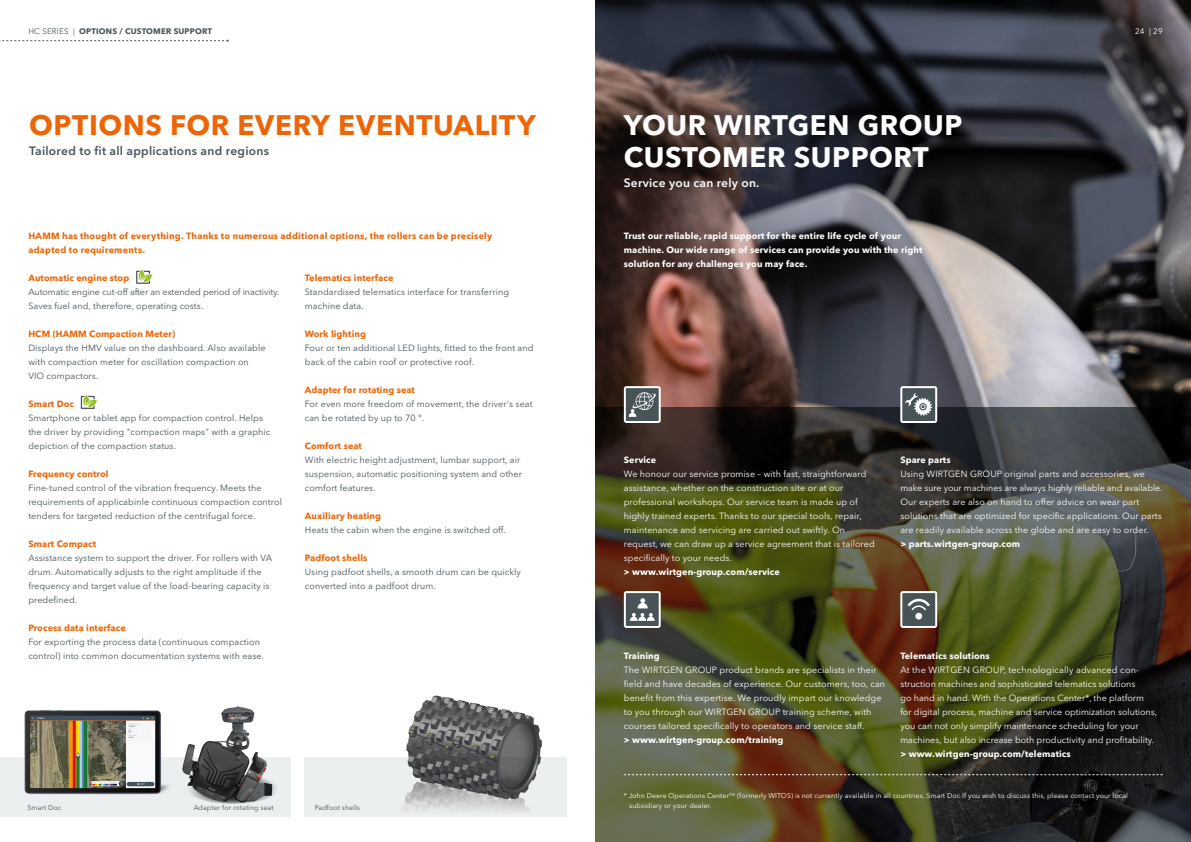
<style>
.page{position:relative;width:1191px;height:842px;background:#fff}
.page>*{position:absolute;margin:0;border:0;box-sizing:border-box;transform-origin:0 0}
.t1{font:700 28px/32px "Avenir Next LT Pro";letter-spacing:.02em;color:#fff}
.t2{font:700 28px "Avenir Next LT Pro";letter-spacing:.02em;color:#ec6608}
.t3{font:600 12px "Avenir Next LT Pro";letter-spacing:.02em;color:#485358}
.t4{font:600 12px "Avenir Next LT Pro";letter-spacing:.02em;color:#fff}
.t5{font:9px/14px "Avenir Next LT Pro";letter-spacing:.01em;color:#fff}
.t6{font:9px/14px "Avenir Next LT Pro";letter-spacing:.01em;color:#485358}
.t7{font:700 9px/14px "Avenir Next LT Pro";letter-spacing:.01em;color:#fff}
.t8{font:700 9px/14px "Avenir Next LT Pro";letter-spacing:.01em;color:#ec6608}
.t9{font:9px/14px "Avenir Next LT Pro";letter-spacing:-.01em;color:#485358}
.t10{font:700 8px "Avenir Next LT Pro";letter-spacing:.02em;color:#485358}
.t11{font:8px "Avenir Next LT Pro";color:#fff}
.t12{font:7px/10px "Avenir Next LT Pro";letter-spacing:.01em;color:#fff}
.t13{font:7px "Avenir Next LT Pro";letter-spacing:.01em;color:#485358}
.s1{font-weight:400}
</style>
<div class="page">
<div style="left:305px;top:757px;width:262px;height:59px;background:#eceff0"></div>
<img style="left:0;top:710px;width:111px;height:105px">
<img style="left:595px;top:0;width:596px;height:407px">
<img style="left:111px;top:706px;width:261px;height:111px">
<img style="left:391px;top:695px;width:160px;height:122px">
<svg style="left:595px;top:407px;width:596px;height:435px;background:#454228"></svg>
<svg style="left:0;top:40px;width:229px;height:2px"></svg>
<svg style="left:136px;top:270px;width:16px;height:14px"></svg>
<svg style="left:81px;top:395px;width:16px;height:14px"></svg>
<div style="left:625px;top:387px;width:34px;height:35px;background:#485358;border-radius:2px"></div>
<div style="left:624px;top:386px;width:36px;height:37px;border:2px solid #fff;border-radius:2px"></div>
<svg style="left:628px;top:392px;width:28px;height:25px"></svg>
<div style="left:901px;top:387px;width:35px;height:35px;background:#485358;border-radius:2px"></div>
<div style="left:900px;top:386px;width:37px;height:37px;border:2px solid #fff;border-radius:2px"></div>
<svg style="left:905px;top:393px;width:27px;height:23px"></svg>
<div style="left:625px;top:592px;width:34px;height:35px;background:#485358;border-radius:2px"></div>
<div style="left:624px;top:591px;width:36px;height:37px;border:2px solid #fff;border-radius:2px"></div>
<svg style="left:630px;top:598px;width:24px;height:23px"></svg>
<svg style="left:624px;top:774px;width:538px;height:1px"></svg>
<div style="left:901px;top:592px;width:35px;height:35px;background:#485358;border-radius:2px"></div>
<div style="left:900px;top:591px;width:37px;height:37px;border:2px solid #fff;border-radius:2px"></div>
<div style="left:915px;top:613px;width:7px;height:6px;background:#fff;border-radius:50%"></div>
<svg style="left:907px;top:599px;width:23px;height:11px"></svg>
<p class="t10" style="left:28px;top:27px;width:185px"><span class="s1">HC SERIES |</span> OPTIONS / CUSTOMER SUPPORT</p>
<p class="t11" style="left:1135px;top:27px;width:29px">24 | 29</p>
<h1 class="t2" style="left:29px;top:108px;width:508px">OPTIONS FOR EVERY EVENTUALITY</h1>
<h2 class="t3" style="left:29px;top:143px;width:241px">Tailored to fit all applications and regions</h2>
<p class="t8" style="left:28px;top:229px;width:465px">HAMM has thought of everything. Thanks to numerous additional options, the rollers can be precisely adapted to requirements.</p>
<p class="t8" style="left:28px;top:271px;width:102px">Automatic engine stop</p>
<p class="t9" style="left:28px;top:285px;width:253px">Automatic engine cut-off after an extended period of inactivity.<br>Saves fuel and, therefore, operating costs.</p>
<p class="t8" style="left:28px;top:327px;width:148px">HCM (HAMM Compaction Meter)</p>
<p class="t6" style="left:28px;top:341px;width:239px">Displays the HMV value on the dashboard. Also available with compaction meter for oscillation compaction on<br>VIO compactors.</p>
<p class="t8" style="left:28px;top:397px;width:47px">Smart Doc</p>
<p class="t6" style="left:28px;top:411px;width:243px">Smartphone or tablet app for compaction control. Helps the driver by providing "compaction maps" with a graphic depiction of the compaction status.</p>
<p class="t8" style="left:28px;top:467px;width:82px">Frequency control</p>
<p class="t6" style="left:28px;top:481px;width:255px">Fine-tuned control of the vibration frequency. Meets the requirements of applicabinle continuous compaction control tenders for targeted reduction of the centrifugal force.</p>
<p class="t8" style="left:28px;top:537px;width:69px">Smart Compact</p>
<p class="t6" style="left:28px;top:551px;width:245px">Assistance system to support the driver. For rollers with VA drum. Automatically adjusts to the right amplitude if the frequency and target value of the load-bearing capacity is predefined.</p>
<p class="t8" style="left:28px;top:621px;width:99px">Process data interface</p>
<p class="t6" style="left:28px;top:635px;width:237px">For exporting the process data (continuous compaction control) into common documentation systems with ease.</p>
<p class="t8" style="left:305px;top:271px;width:90px">Telematics interface</p>
<p class="t6" style="left:305px;top:285px;width:206px">Standardised telematics interface for transferring machine data.</p>
<p class="t8" style="left:305px;top:327px;width:63px">Work lighting</p>
<p class="t6" style="left:305px;top:341px;width:230px">Four or ten additional LED lights, fitted to the front and back of the cabin roof or protective roof.</p>
<p class="t8" style="left:305px;top:383px;width:112px">Adapter for rotating seat</p>
<p class="t6" style="left:305px;top:397px;width:229px">For even more freedom of movement, the driver's seat can be rotated by up to 70 °.</p>
<p class="t8" style="left:305px;top:439px;width:59px">Comfort seat</p>
<p class="t6" style="left:305px;top:453px;width:219px">With electric height adjustment, lumbar support, air suspension, automatic positioning system and other comfort features.</p>
<p class="t8" style="left:305px;top:509px;width:78px">Auxiliary heating</p>
<p class="t6" style="left:305px;top:523px;width:203px">Heats the cabin when the engine is switched off.</p>
<p class="t8" style="left:305px;top:551px;width:64px">Padfoot shells</p>
<p class="t6" style="left:305px;top:565px;width:218px">Using padfoot shells, a smooth drum can be quickly converted into a padfoot drum.</p>
<p class="t13" style="left:27px;top:804px;width:35px">Smart Doc</p>
<p class="t13" style="left:194px;top:804px;width:82px">Adapter for rotating seat</p>
<p class="t13" style="left:315px;top:804px;width:47px">Padfoot shells</p>
<h1 class="t1" style="left:624px;top:108px;width:340px">YOUR WIRTGEN GROUP<br>CUSTOMER SUPPORT</h1>
<h2 class="t4" style="left:624px;top:175px;width:137px">Service you can rely on.</h2>
<p class="t7" style="left:624px;top:229px;width:300px">Trust our reliable, rapid support for the entire life cycle of your machine. Our wide range of services can provide you with the right solution for any challenges you may face.</p>
<p class="t7" style="left:624px;top:453px;width:34px">Service</p>
<p class="t5" style="left:624px;top:467px;width:252px">We honour our service promise – with fast, straightforward assistance, whether on the construction site or at our professional workshops. Our service team is made up of highly trained experts. Thanks to our special tools, repair, maintenance and servicing are carried out swiftly. On request, we can draw up a service agreement that is tailored specifically to your needs.</p>
<p class="t7" style="left:624px;top:565px;width:158px">&gt; www.wirtgen-group.com/service</p>
<p class="t7" style="left:900px;top:453px;width:52px">Spare parts</p>
<p class="t5" style="left:900px;top:467px;width:264px">Using WIRTGEN GROUP original parts and accessories, we make sure your machines are always highly reliable and available.<br>Our experts are also on hand to offer advice on wear part solutions that are optimized for specific applications. Our parts are readily available across the globe and are easy to order.</p>
<p class="t7" style="left:900px;top:537px;width:121px">&gt; parts.wirtgen-group.com</p>
<p class="t7" style="left:900px;top:649px;width:91px">Telematics solutions</p>
<p class="t5" style="left:900px;top:663px;width:258px">At the WIRTGEN GROUP, technologically advanced con&shy;struction machines and sophisticated telematics solutions<br>go hand in hand. With the Operations Center*, the platform for digital process, machine and service optimization solutions, you can not only simplify maintenance scheduling for your machines, but also increase both productivity and profitability.</p>
<p class="t7" style="left:900px;top:747px;width:172px">&gt; www.wirtgen-group.com/telematics</p>
<p class="t12" style="left:629px;top:790px;width:500px;text-indent:-5px">* John Deere Operations Center<sup>TM</sup> (formerly WITOS) is not currently available in all countries. Smart Doc If you wish to discuss this, please contact your local subsidiary or your dealer.</p>
<p class="t7" style="left:624px;top:649px;width:37px">Training</p>
<p class="t5" style="left:624px;top:663px;width:263px">The WIRTGEN GROUP product brands are specialists in their field and have decades of experience. Our customers, too, can benefit from this expertise. We proudly impart our knowledge to you through our WIRTGEN GROUP training scheme, with courses tailored specifically to operators and service staff.</p>
<p class="t7" style="left:624px;top:733px;width:161px">&gt; www.wirtgen-group.com/training</p>
</div>
